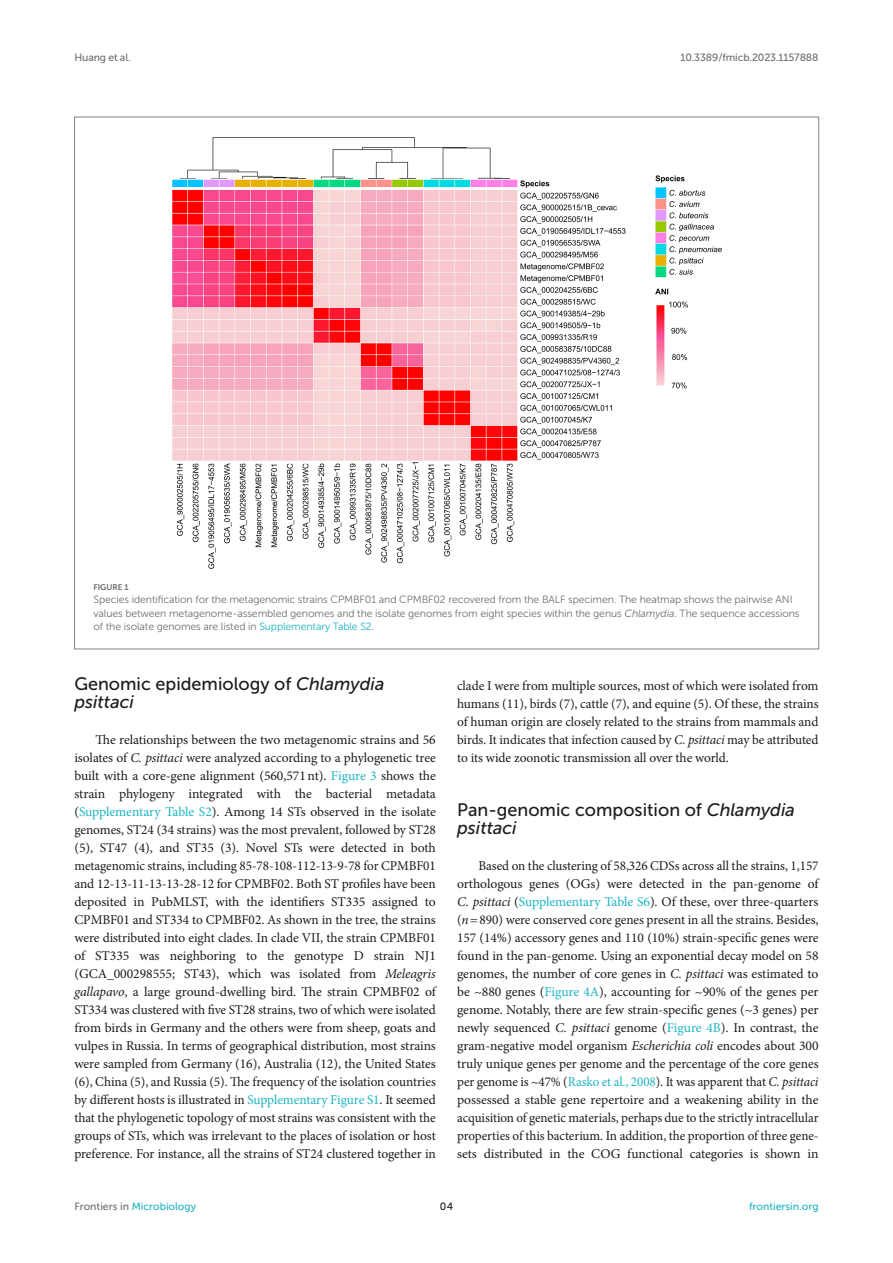
<style>
.page{position:relative;width:893px;height:1263px;background:#fff}
.page>*{position:absolute;margin:0;border:0;box-sizing:border-box;transform-origin:0 0}
.HEAD_2{font:18px/18px "Museo Sans 500";color:#1b1c1b}
.TEXT_FLUSH{font:13.5px/18px "Minion Pro";letter-spacing:-.005em;color:#1b1c1b;text-align:justify}
.FIG_LEG{font:10.5px/13.5px "Museo Sans 300";letter-spacing:-.01em;color:#706f70}
.t1{font:10.5px "Museo Sans 500";color:#1db5c3}
.t2{font:10.5px "Museo Sans 500";letter-spacing:-.015em;color:#706f70}
.t3{font:10.5px "Museo Sans 500";color:#1b1c1b}
.FIG_HD{font:8.25px "Museo Sans 700";letter-spacing:-.01em;color:#706f70}
.s1{font-style:italic}
.s2{color:#1db5c3}
.s3{color:#706f70}
</style>
<div class="page">
<img style="left:172px;top:137px;width:550px;height:432px">
<p class="t2" style="left:74px;top:51px;width:58px">Huang et al.</p>
<p class="t2" style="left:680px;top:51px;width:139px">10.3389/fmicb.2023.1157888</p>
<p class="FIG_HD" style="left:94px;top:582px;width:37px">FIGURE 1</p>
<p class="FIG_LEG" style="left:94px;top:593px;width:707px">Species identification for the metagenomic strains CPMBF01 and CPMBF02 recovered from the BALF specimen. The heatmap shows the pairwise ANI values between metagenome-assembled genomes and the isolate genomes from eight species within the genus <span class="s1">Chlamydia</span>. The sequence accessions of the isolate genomes are listed in <span class="s2">Supplementary Table S2</span>.</p>
<p class="HEAD_2" style="left:74px;top:675px;width:312px">Genomic epidemiology of <span class="s1">Chlamydia psittaci</span></p>
<p class="TEXT_FLUSH" style="left:74px;top:731px;width:363px;text-indent:21px">The relationships between the two metagenomic strains and 56 isolates of <span class="s1">C. psittaci</span> were analyzed according to a phylogenetic tree built with a core-gene alignment (560,571nt). <span class="s2">Figure 3</span> shows the strain phylogeny integrated with the bacterial metadata (<span class="s2">Supplementary Table S2</span>). Among 14 STs observed in the isolate genomes, ST24 (34 strains) was the most prevalent, followed by ST28 (5), ST47 (4), and ST35 (3). Novel STs were detected in both metagenomic strains, including 85-78-108-112-13-9-78 for CPMBF01 and 12-13-11-13-13-28-12 for CPMBF02. Both ST profiles have been deposited in PubMLST, with the identifiers ST335 assigned to CPMBF01 and ST334 to CPMBF02. As shown in the tree, the strains were distributed into eight clades. In clade VII, the strain CPMBF01 of ST335 was neighboring to the genotype D strain NJ1 (GCA_000298555; ST43), which was isolated from <span class="s1">Meleagris gallapavo</span>, a large ground-dwelling bird. The strain CPMBF02 of ST334 was clustered with five ST28 strains, two of which were isolated from birds in Germany and the others were from sheep, goats and vulpes in Russia. In terms of geographical distribution, most strains were sampled from Germany (16), Australia (12), the United States (6), China (5), and Russia (5). The frequency of the isolation countries by different hosts is illustrated in <span class="s2">Supplementary Figure S1</span>. It seemed that the phylogenetic topology of most strains was consistent with the groups of STs, which was irrelevant to the places of isolation or host preference. For instance, all the strains of ST24 clustered together in</p>
<p class="TEXT_FLUSH" style="left:457px;top:677px;width:363px">clade I were from multiple sources, most of which were isolated from humans (11), birds (7), cattle (7), and equine (5). Of these, the strains of human origin are closely related to the strains from mammals and birds. It indicates that infection caused by <span class="s1">C. psittaci</span> may be attributed to its wide zoonotic transmission all over the world.</p>
<p class="HEAD_2" style="left:457px;top:801px;width:339px">Pan-genomic composition of <span class="s1">Chlamydia psittaci</span></p>
<p class="TEXT_FLUSH" style="left:457px;top:857px;width:363px;text-indent:21px">Based on the clustering of 58,326 CDSs across all the strains, 1,157 orthologous genes (OGs) were detected in the pan-genome of <span class="s1">C. psittaci</span> (<span class="s2">Supplementary Table S6</span>). Of these, over three-quarters (<span class="s1">n</span>=890) were conserved core genes present in all the strains. Besides, 157 (14%) accessory genes and 110 (10%) strain-specific genes were found in the pan-genome. Using an exponential decay model on 58 genomes, the number of core genes in <span class="s1">C. psittaci</span> was estimated to be ~880 genes (<span class="s2">Figure 4A</span>), accounting for ~90% of the genes per genome. Notably, there are few strain-specific genes (~3 genes) per newly sequenced <span class="s1">C. psittaci</span> genome (<span class="s2">Figure 4B</span>). In contrast, the gram-negative model organism <span class="s1">Escherichia coli</span> encodes about 300 truly unique genes per genome and the percentage of the core genes per genome is ~47% (<span class="s2">Rasko et al., 2008</span>). It was apparent that <span class="s1">C. psittaci </span>possessed a stable gene repertoire and a weakening ability in the acquisition of genetic materials, perhaps due to the strictly intracellular properties of this bacterium. In addition, the proportion of three gene&shy;sets distributed in the COG functional categories is shown in</p>
<p class="t1" style="left:74px;top:1200px;width:123px"><span class="s3">Frontiers in</span> Microbiology</p>
<p class="t3" style="left:440px;top:1200px;width:15px">04</p>
<p class="t1" style="left:749px;top:1200px;width:71px">frontiersin.org</p>
</div>
